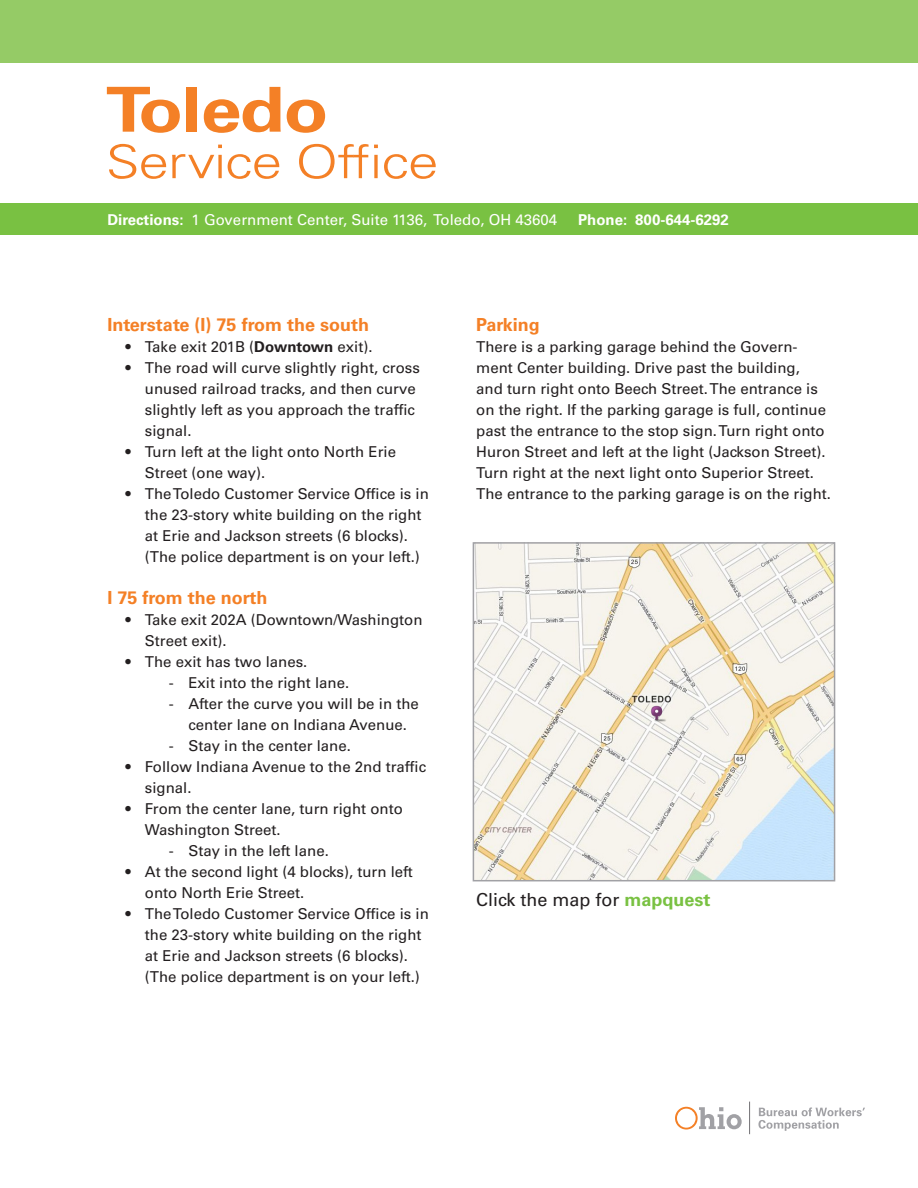
<style>
.page{position:relative;width:918px;height:1188px;background:#fff}
.page>*{position:absolute;margin:0;border:0;box-sizing:border-box;transform-origin:0 0}
.heading{font:700 61.95px "Univers LT Std";letter-spacing:-.02em;color:#f48026;scale:1.19 1}
.heading-2{font:300 46.5px "Univers LT Std";letter-spacing:-.02em;color:#f48026;scale:1.19 1}
.t1{font:700 18px "Univers LT Std";color:#f48026}
.t2{font:18px "Univers LT Std";color:#231f20}
.t3{font:15px/21px "Univers LT Std";color:#231f20}
.Bullit{font:15px "Univers LT Std";color:#fff}
.Bullit-2{font:700 15px "Univers LT Std";color:#fff}
.s1{font-weight:700}
.s2{font-weight:700;color:#79c142}
</style>
<div class="page">
<img style="left:476px;top:545px;width:356px;height:333px">
<div style="left:473px;top:542px;width:362px;height:339px;border:2px solid #a1a1a5"></div>
<div style="left:0;top:204px;width:918px;height:31px;background:#79c142"></div>
<svg style="left:675px;top:1107px;width:67px;height:23px"></svg>
<svg style="left:758px;top:1107px;width:107px;height:24px"></svg>
<hr style="left:749px;top:1102px;width:1px;height:32px;background:#717074">
<div style="left:0;top:0;width:918px;height:63px;background:#95cb66"></div>
<p class="heading" style="left:106px;top:74px;width:189px">Toledo</p>
<p class="heading-2" style="left:106px;top:134px;width:281px">Service Office</p>
<p class="Bullit" style="left:107px;top:211px;width:451px"><span class="s1">Directions:</span> 1 Government Center, Suite 1136, Toledo, OH 43604</p>
<p class="Bullit-2" style="left:578px;top:211px;width:152px">Phone: 800-644-6292</p>
<p class="t1" style="left:107px;top:314px;width:263px">Interstate (I) 75 from the south</p>
<p class="t3" style="left:125px;top:336px;width:249px">• Take exit 201B (<span class="s1">Downtown</span> exit).</p>
<p class="t3" style="left:145px;top:357px;width:277px;text-indent:-20px">• The road will curve slightly right, cross unused railroad tracks, and then curve slightly left as you approach the traffic signal.</p>
<p class="t3" style="left:145px;top:441px;width:253px;text-indent:-20px">• Turn left at the light onto North Erie<br>Street (one way).</p>
<p class="t3" style="left:145px;top:483px;width:286px;text-indent:-20px">• The Toledo Customer Service Office is in the 23-story white building on the right at Erie and Jackson streets (6 blocks). (The police department is on your left.)</p>
<p class="t1" style="left:107px;top:587px;width:162px">I 75 from the north</p>
<p class="t3" style="left:145px;top:609px;width:279px;text-indent:-20px">• Take exit 202A (Downtown/Washington<br>Street exit).</p>
<p class="t3" style="left:125px;top:651px;width:184px">• The exit has two lanes.</p>
<p class="t3" style="left:169px;top:672px;width:182px">- Exit into the right lane.</p>
<p class="t3" style="left:169px;top:693px;width:252px;text-align:center">- After the curve you will be in the center lane on Indiana Avenue.</p>
<p class="t3" style="left:169px;top:735px;width:184px">- Stay in the center lane.</p>
<p class="t3" style="left:145px;top:756px;width:283px;text-indent:-20px">• Follow Indiana Avenue to the 2nd traffic signal.</p>
<p class="t3" style="left:145px;top:798px;width:260px;text-indent:-20px">• From the center lane, turn right onto<br>Washington Street.</p>
<p class="t3" style="left:169px;top:840px;width:162px">- Stay in the left lane.</p>
<p class="t3" style="left:145px;top:861px;width:270px;text-indent:-20px">• At the second light (4 blocks), turn left onto North Erie Street.</p>
<p class="t3" style="left:145px;top:903px;width:286px;text-indent:-20px">• The Toledo Customer Service Office is in the 23-story white building on the right at Erie and Jackson streets (6 blocks). (The police department is on your left.)</p>
<p class="t1" style="left:476px;top:314px;width:65px">Parking</p>
<p class="t3" style="left:476px;top:336px;width:356px">There is a parking garage behind the Govern&shy;ment Center building. Drive past the building,<br>and turn right onto Beech Street. The entrance is on the right. If the parking garage is full, continue past the entrance to the stop sign. Turn right onto Huron Street and left at the light (Jackson Street).<br>Turn right at the next light onto Superior Street.<br>The entrance to the parking garage is on the right.</p>
<p class="t2" style="left:476px;top:889px;width:236px">Click the map for <span class="s2">mapquest</span></p>
</div>
